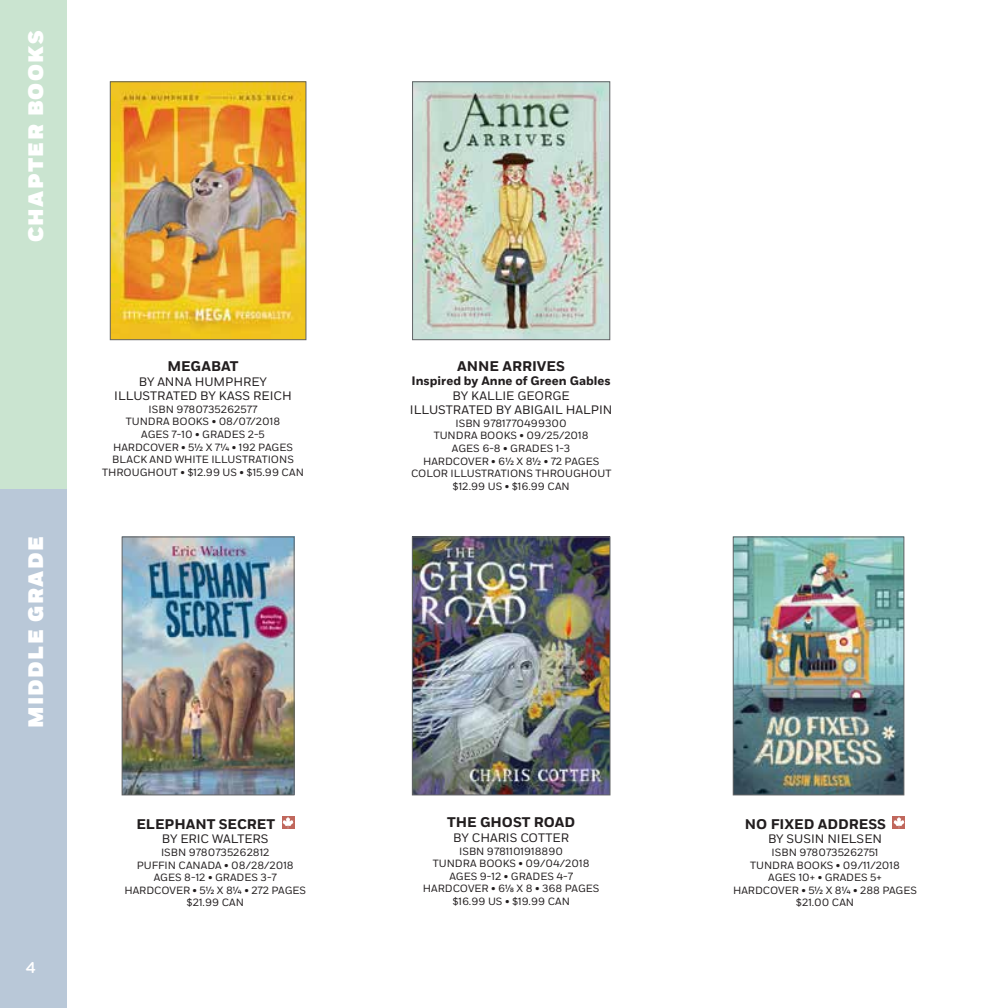
<style>
.page{position:relative;width:1008px;height:1008px;background:#fff}
.page>*{position:absolute;margin:0;border:0;box-sizing:border-box;transform-origin:0 0}
.t1{font:900 21px "Fort";letter-spacing:.07em;color:#fff}
.t2{font:500 15.58px "Gotham Rounded";color:#fff}
.t3{font:700 14px "Fort";color:#221e1f}
.t4{font:12.25px/14.7px "Fort";color:#221e1f;text-align:center}
.t5{font:700 12.25px "Fort";color:#221e1f}
.t6{font:700 12.25px "Fort";color:#fff}
.t7{font:10.5px/12.6px "Fort";color:#221e1f;text-align:center}
</style>
<div class="page">
<div style="left:0;top:0;width:67px;height:1008px;background:#b9c8d8"></div>
<div style="left:0;top:0;width:67px;height:488px;background:#cae4d0"></div>
<div style="left:893px;top:816px;width:12px;height:13px;background:#c0675c"></div>
<svg style="left:893px;top:817px;width:12px;height:11px"></svg>
<div style="left:282px;top:816px;width:12px;height:13px;background:#c0675c"></div>
<svg style="left:282px;top:817px;width:12px;height:11px"></svg>
<img style="left:112px;top:84px;width:192px;height:254px">
<div style="left:110px;top:82px;width:196px;height:258px;border:1px solid #626466"></div>
<img style="left:124px;top:539px;width:168px;height:254px">
<div style="left:122px;top:537px;width:172px;height:258px;border:1px solid #626466"></div>
<img style="left:414px;top:84px;width:194px;height:254px">
<div style="left:412px;top:82px;width:198px;height:258px;border:1px solid #626466"></div>
<img style="left:414px;top:539px;width:194px;height:254px">
<div style="left:412px;top:537px;width:198px;height:258px;border:1px solid #626466"></div>
<img style="left:735px;top:539px;width:167px;height:254px">
<div style="left:733px;top:537px;width:171px;height:258px;border:1px solid #626466"></div>
<h1 class="t1" style="left:23px;top:242px;width:213px;rotate:-90deg">CHAPTER BOOKS</h1>
<h1 class="t1" style="left:23px;top:728px;width:193px;rotate:-90deg">MIDDLE GRADE</h1>
<h2 class="t2" style="left:25px;top:957px;width:12px">4</h2>
<p class="t6" style="left:32px;top:964px;width:10px">4</p>
<h3 class="t3" style="left:167px;top:357px;width:73px">MEGABAT</h3>
<p class="t4" style="left:114px;top:374px;width:179px">BY ANNA HUMPHREY<br>ILLUSTRATED BY KASS REICH</p>
<p class="t7" style="left:102px;top:403px;width:203px">ISBN 9780735262577<br>TUNDRA BOOKS • 08/07/2018<br>AGES 7-10 • GRADES 2-5<br>HARDCOVER • 5½ X 7¼ • 192 PAGES<br>BLACK AND WHITE ILLUSTRATIONS<br>THROUGHOUT • $12.99 US • $15.99 CAN</p>
<h3 class="t3" style="left:136px;top:815px;width:140px">ELEPHANT SECRET</h3>
<p class="t4" style="left:162px;top:832px;width:108px">BY ERIC WALTERS</p>
<p class="t7" style="left:124px;top:846px;width:183px">ISBN 9780735262812<br>PUFFIN CANADA • 08/28/2018<br>AGES 8-12 • GRADES 3-7<br>HARDCOVER • 5½ X 8¼ • 272 PAGES $21.99 CAN</p>
<h3 class="t3" style="left:457px;top:357px;width:109px">ANNE ARRIVES</h3>
<p class="t5" style="left:411px;top:373px;width:201px">Inspired by Anne of Green Gables</p>
<p class="t4" style="left:410px;top:388px;width:204px">BY KALLIE GEORGE<br>ILLUSTRATED BY ABIGAIL HALPIN</p>
<p class="t7" style="left:411px;top:417px;width:202px">ISBN 9781770499300<br>TUNDRA BOOKS • 09/25/2018<br>AGES 6-8 • GRADES 1-3<br>HARDCOVER • 6½ X 8½ • 72 PAGES<br>COLOR ILLUSTRATIONS THROUGHOUT $12.99 US • $16.99 CAN</p>
<h3 class="t3" style="left:447px;top:814px;width:130px">THE GHOST ROAD</h3>
<p class="t4" style="left:453px;top:831px;width:117px">BY CHARIS COTTER</p>
<p class="t7" style="left:423px;top:845px;width:178px">ISBN 9781101918890<br>TUNDRA BOOKS • 09/04/2018<br>AGES 9-12 • GRADES 4-7<br>HARDCOVER • 6⅛ X 8 • 368 PAGES $16.99 US • $19.99 CAN</p>
<h3 class="t3" style="left:745px;top:815px;width:143px">NO FIXED ADDRESS</h3>
<p class="t4" style="left:768px;top:832px;width:116px">BY SUSIN NIELSEN</p>
<p class="t7" style="left:733px;top:846px;width:185px">ISBN 9780735262751<br>TUNDRA BOOKS • 09/11/2018<br>AGES 10+ • GRADES 5+<br>HARDCOVER • 5½ X 8¼ • 288 PAGES $21.00 CAN</p>
</div>
